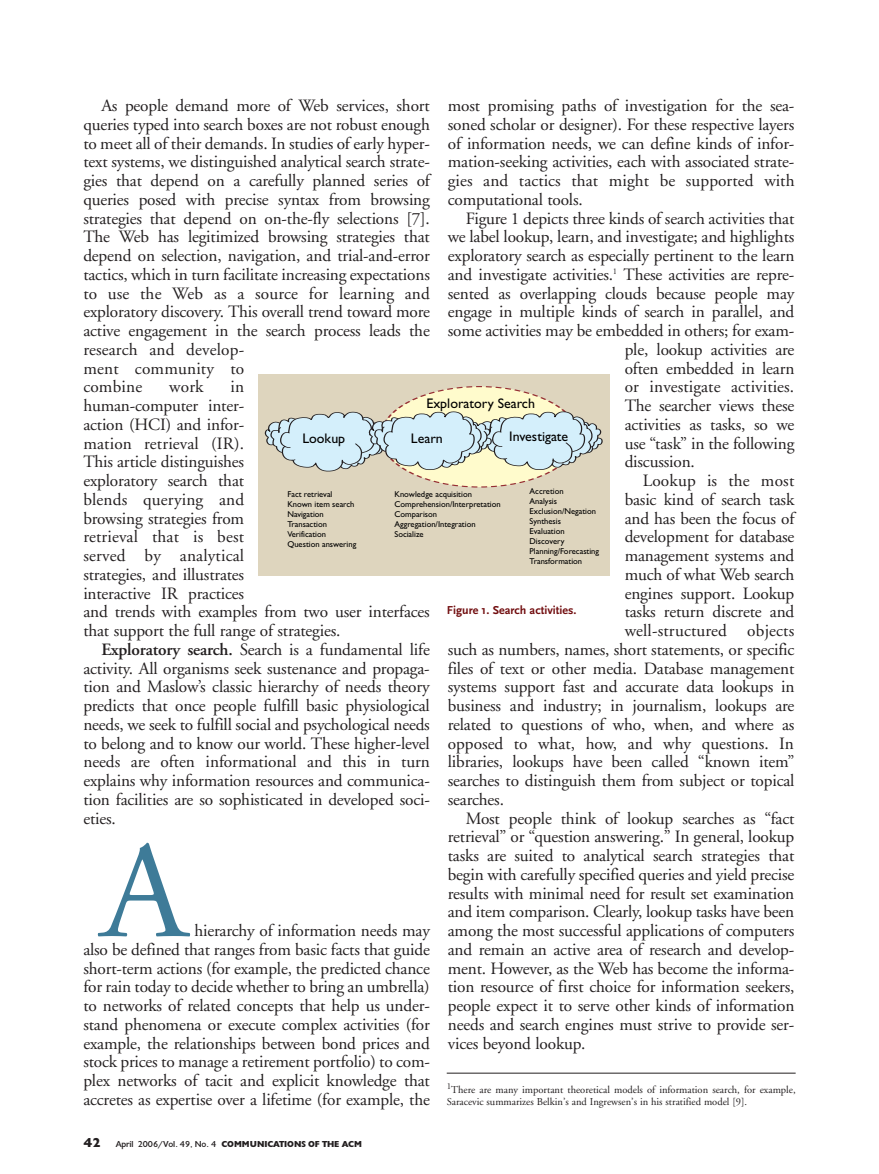
<style>
.page{position:relative;width:879px;height:1174px;background:#fff}
.page>*{position:absolute;margin:0;border:0;box-sizing:border-box;transform-origin:0 0}
.t1{font:138px "Adobe Garamond";color:#3e7b98}
.t2{font:700 18px "Gill Sans";letter-spacing:-.01em;color:#231f20}
.t3{font:17.25px/18.8px "Adobe Garamond";letter-spacing:-.01em;color:#231f20;text-align:justify}
.t4{font:17.25px "Adobe Garamond";letter-spacing:.01em;color:#231f20}
.t5{font:13.95px "Gill Sans";color:#000}
.t6{font:700 12px "Scala Sans";color:#710d0f}
.t7{font:11.55px/13.6px "Gill Sans";color:#000}
.t8{font:10.5px/12px "Adobe Garamond";color:#231f20}
.t9{font:900 9px "Gill";color:#231f20}
.t10{font:8.55px/10.1px "Gill Sans";color:#000}
.s1{font-weight:600}
.s2{font-size:13.5px}
.s3{font-weight:400}
</style>
<div class="page">
<div style="left:258px;top:374px;width:351px;height:202px;background:#ded5be"></div>
<div style="left:381px;top:387px;width:196px;height:100px;background:#fffbcc;border-radius:50%"></div>
<svg style="left:264px;top:411px;width:338px;height:61px"></svg>
<hr style="left:446px;top:1073px;width:349px;height:1px;background:#231f20">
<p class="t3" style="left:447px;top:97px;width:348px">most promising paths of investigation for the sea&shy;soned scholar or designer). For these respective layers of information needs, we can define kinds of infor&shy;mation-seeking activities, each with associated strate&shy;gies and tactics that might be supported with computational tools.</p>
<p class="t3" style="left:465px;top:209px;width:330px">Figure 1 depicts three kinds of search activities that</p>
<p class="t3" style="left:447px;top:228px;width:348px">we label lookup, learn, and investigate; and highlights</p>
<p class="t3" style="left:447px;top:247px;width:348px">exploratory search as especially pertinent to the learn</p>
<p class="t3" style="left:447px;top:265px;width:348px">and investigate activities.<sup>1</sup> These activities are repre-</p>
<p class="t3" style="left:447px;top:284px;width:348px">sented as overlapping clouds because people may</p>
<p class="t3" style="left:447px;top:303px;width:348px">engage in multiple kinds of search in parallel, and</p>
<p class="t3" style="left:447px;top:322px;width:348px">some activities may be embedded in others; for exam-</p>
<p class="t3" style="left:624px;top:340px;width:171px">ple, lookup activities are</p>
<p class="t3" style="left:624px;top:359px;width:171px">often embedded in learn</p>
<p class="t3" style="left:624px;top:378px;width:171px">or investigate activities.</p>
<p class="t3" style="left:624px;top:397px;width:171px">The searcher views these</p>
<p class="t3" style="left:624px;top:415px;width:171px">activities as tasks, so we</p>
<p class="t3" style="left:624px;top:434px;width:171px">use “task” in the following</p>
<p class="t3" style="left:624px;top:453px;width:72px">discussion.</p>
<p class="t4" style="left:642px;top:471px;width:153px">Lookup is the most</p>
<p class="t3" style="left:624px;top:490px;width:171px">basic kind of search task</p>
<p class="t3" style="left:624px;top:509px;width:171px">and has been the focus of</p>
<p class="t3" style="left:624px;top:528px;width:171px">development for database</p>
<p class="t3" style="left:624px;top:547px;width:171px">management systems and</p>
<p class="t3" style="left:624px;top:565px;width:171px">much of what Web search</p>
<p class="t3" style="left:624px;top:584px;width:171px">engines support. Lookup</p>
<p class="t3" style="left:624px;top:603px;width:171px">tasks return discrete and</p>
<p class="t4" style="left:624px;top:621px;width:171px">well-structured objects</p>
<p class="t3" style="left:447px;top:640px;width:348px">such as numbers, names, short statements, or specific</p>
<p class="t3" style="left:447px;top:659px;width:348px">files of text or other media. Database management</p>
<p class="t3" style="left:447px;top:678px;width:348px">systems support fast and accurate data lookups in</p>
<p class="t3" style="left:447px;top:697px;width:348px">business and industry; in journalism, lookups are</p>
<p class="t3" style="left:447px;top:715px;width:348px">related to questions of who, when, and where as</p>
<p class="t3" style="left:447px;top:734px;width:347px">opposed to what, how, and why questions. In</p>
<p class="t3" style="left:447px;top:753px;width:348px">libraries, lookups have been called “known item”</p>
<p class="t3" style="left:447px;top:772px;width:348px">searches to distinguish them from subject or topical</p>
<p class="t3" style="left:447px;top:790px;width:58px">searches.</p>
<p class="t3" style="left:465px;top:809px;width:330px">Most people think of lookup searches as “fact</p>
<p class="t3" style="left:447px;top:828px;width:348px">retrieval” or “question answering.” In general, lookup</p>
<p class="t3" style="left:447px;top:847px;width:348px">tasks are suited to analytical search strategies that</p>
<p class="t3" style="left:447px;top:865px;width:348px">begin with carefully specified queries and yield precise</p>
<p class="t3" style="left:447px;top:884px;width:348px">results with minimal need for result set examination</p>
<p class="t3" style="left:447px;top:903px;width:348px">and item comparison. Clearly, lookup tasks have been</p>
<p class="t3" style="left:447px;top:922px;width:348px">among the most successful applications of computers</p>
<p class="t3" style="left:447px;top:940px;width:348px">and remain an active area of research and develop-</p>
<p class="t3" style="left:447px;top:959px;width:348px">ment. However, as the Web has become the informa-</p>
<p class="t3" style="left:447px;top:978px;width:348px">tion resource of first choice for information seekers,</p>
<p class="t3" style="left:447px;top:997px;width:348px">people expect it to serve other kinds of information</p>
<p class="t3" style="left:447px;top:1015px;width:348px">needs and search engines must strive to provide ser-</p>
<p class="t3" style="left:447px;top:1034px;width:139px">vices beyond lookup.</p>
<p class="t3" style="left:83px;top:97px;width:348px;text-align:left;text-indent:18px">As people demand more of Web services, short queries typed into search boxes are not robust enough to meet all of their demands. In studies of early hyper&shy;text systems, we distinguished analytical search strate&shy;gies that depend on a carefully planned series of queries posed with precise syntax from browsing strategies that depend on on-the-fly selections [7].<br>The Web has legitimized browsing strategies that depend on selection, navigation, and trial-and-error tactics, which in turn facilitate increasing expectations to use the Web as a source for learning and exploratory discovery. This overall trend toward more active engagement in the search process leads the research and develop-<br>ment community to<br>combine</p>
<p class="t7" style="left:419px;top:141px;width:146px">Knowledge acquisition<br>Comprehension/Interpretation<br>Comparison</p>
<p class="t7" style="left:602px;top:137px;width:48px">Accretion<br>Analysis</p>
<p class="t7" style="left:602px;top:178px;width:44px">Synthesis</p>
<p class="t7" style="left:602px;top:219px;width:96px">Planning/Forecasting<br>Transformation</p>
<p class="t7" style="left:272px;top:141px;width:92px">Fact retrieval<br>Known item search<br>Navigation</p>
<p class="t7" style="left:272px;top:196px;width:95px">Verification<br>Question answering</p>
<p class="t2" style="left:348px;top:301px;width:235px">March fig 1 (4/06)- 26.5 picas</p>
<p class="t3" style="left:169px;top:378px;width:36px">work</p>
<p class="t3" style="left:83px;top:378px;width:348px;text-align:left;text-indent:147px">in<br>human-computer inter-<br>action (HCI) and infor-<br>mation retrieval (IR).<br>This article distinguishes<br>exploratory search that<br>blends querying and<br>browsing strategies from<br>retrieval that is best<br>served by analytical<br>strategies, and illustrates<br>interactive IR practices<br>and trends with examples from two user interfaces that support the full range of strategies.</p>
<p class="t3" style="left:83px;top:640px;width:348px;text-indent:18px"><span class="s1">Exploratory search.</span> Search is a fundamental life activity. All organisms seek sustenance and propaga&shy;tion and Maslow’s classic hierarchy of needs theory predicts that once people fulfill basic physiological needs, we seek to fulfill social and psychological needs to belong and to know our world. These higher-level needs are often informational and this in turn explains why information resources and communica&shy;tion facilities are so sophisticated in developed soci&shy;eties.</p>
<h1 class="t1" style="left:101px;top:819px;width:87px">A</h1>
<p class="t5" style="left:426px;top:395px;width:110px">Exploratory Search</p>
<p class="t5" style="left:302px;top:431px;width:44px">Lookup</p>
<p class="t5" style="left:410px;top:430px;width:33px">Learn</p>
<p class="t5" style="left:509px;top:428px;width:60px">Investigate</p>
<p class="t10" style="left:287px;top:489px;width:70px">Fact retrieval<br>Known item search<br>Navigation<br>Transaction<br>Verification<br>Question answering</p>
<p class="t10" style="left:394px;top:489px;width:108px">Knowledge acquisition<br>Comprehension/Interpretation<br>Comparison<br>Aggregation/Integration<br>Socialize</p>
<p class="t10" style="left:529px;top:486px;width:71px">Accretion<br>Analysis<br>Exclusion/Negation<br>Synthesis<br>Evaluation<br>Discovery<br>Planning/Forecasting<br>Transformation</p>
<p class="t6" style="left:446px;top:604px;width:131px">Figure 1. Search activities.</p>
<p class="t3" style="left:83px;top:922px;width:348px;text-indent:111px">hierarchy of information needs may also be defined that ranges from basic facts that guide short-term actions (for example, the predicted chance for rain today to decide whether to bring an umbrella) to networks of related concepts that help us under&shy;stand phenomena or execute complex activities (for example, the relationships between bond prices and stock prices to manage a retirement portfolio) to com&shy;plex networks of tacit and explicit knowledge that accretes as expertise over a lifetime (for example, the</p>
<p class="t8" style="left:446px;top:1084px;width:350px"><sup>1</sup>There are many important theoretical models of information search, for example,<br>Saracevic summarizes Belkin’s and Ingrewsen’s in his stratified model [9].</p>
<p class="t9" style="left:83px;top:1138px;width:280px"><span class="s2">42</span> <span class="s3">April 2006/Vol. 49, No. 4</span> COMMUNICATIONS OF THE ACM</p>
</div>
